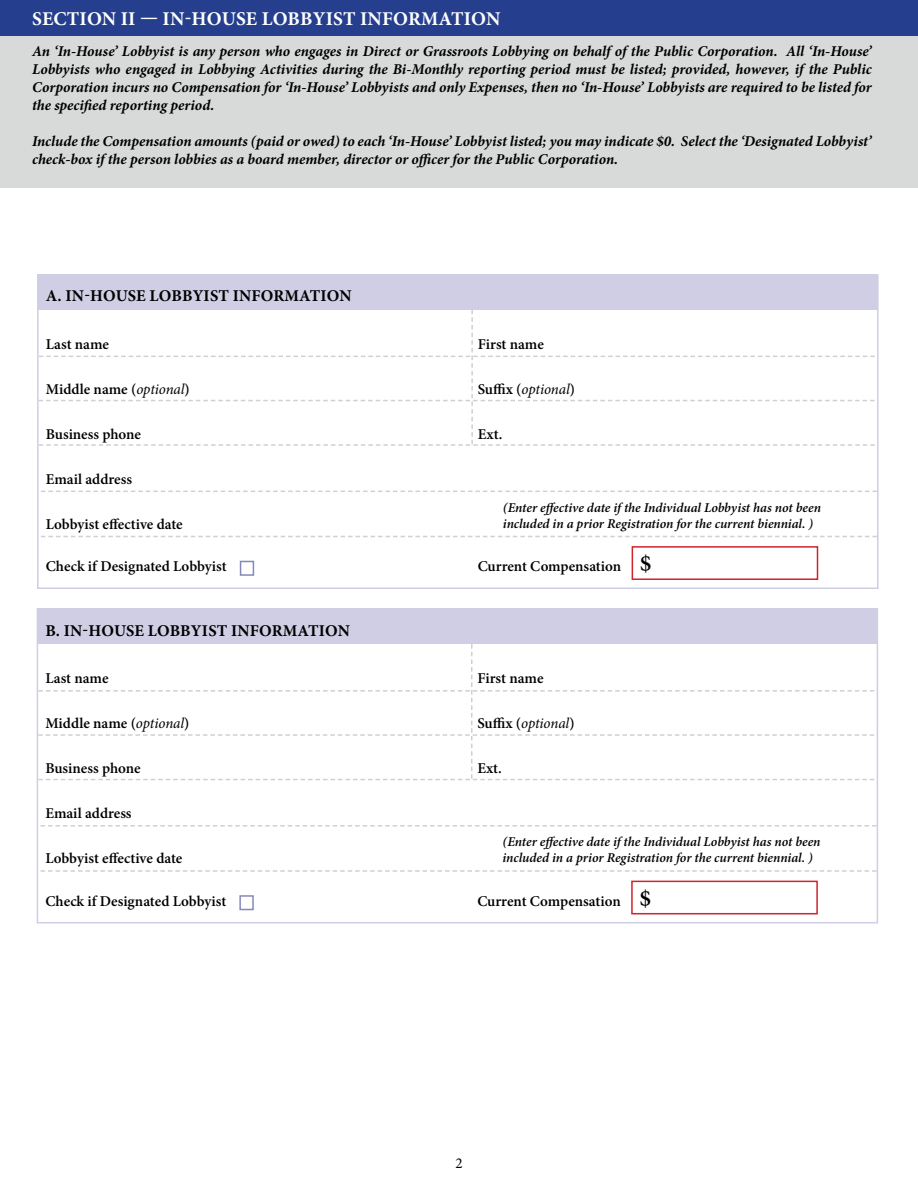
<style>
.page{position:relative;width:918px;height:1188px;background:#fff}
.page>*{position:absolute;margin:0;border:0;box-sizing:border-box;transform-origin:0 0}
.t1{font:700 19.5px "Minion Pro";letter-spacing:.01em;color:#fff}
.t2{font:700 16.5px "Minion Pro";letter-spacing:.01em;color:#000}
.t3{font:italic 700 15px/18px "Minion Pro";letter-spacing:-.005em;color:#000;text-align:justify}
.t4{font:600 15px "Minion Pro";color:#000}
.t5{font:15px "Minion Pro";color:#000}
.t6{font:italic 600 13.5px/16.2px "Minion Pro";letter-spacing:-.005em;color:#000}
.s1{font-weight:400;font-style:italic}
.s2{font-size:24px}
</style>
<div class="page">
<div style="left:1px;top:34px;width:917px;height:154px;background:#d8d9d9"></div>
<div style="left:0;top:0;width:918px;height:35px;background:#253f8e"></div>
<div style="left:37px;top:274px;width:841px;height:36px;background:#cfcee4"></div>
<div style="left:37px;top:609px;width:840px;height:35px;background:#cfcee4"></div>
<svg style="left:41px;top:491px;width:836px;height:1px"></svg>
<svg style="left:41px;top:825px;width:836px;height:2px"></svg>
<svg style="left:41px;top:536px;width:836px;height:1px"></svg>
<svg style="left:41px;top:870px;width:836px;height:2px"></svg>
<div style="left:240px;top:561px;width:14px;height:15px;border:2px solid #8688ba"></div>
<div style="left:239px;top:895px;width:15px;height:15px;border:2px solid #8688ba"></div>
<svg style="left:39px;top:310px;width:836px;height:136px"></svg>
<svg style="left:38px;top:644px;width:836px;height:136px"></svg>
<div style="left:632px;top:546px;width:186px;height:34px;border:2px solid #d1232a"></div>
<div style="left:631px;top:881px;width:187px;height:33px;border:2px solid #d1232a"></div>
<p class="t1" style="left:32px;top:5px;width:470px">SECTION II — IN-HOUSE LOBBYIST INFORMATION</p>
<p class="t3" style="left:32px;top:42px;width:841px">An ‘In-House’ Lobbyist is any person who engages in Direct or Grassroots Lobbying on behalf of the Public Corporation. All ‘In-House’ Lobbyists who engaged in Lobbying Activities during the Bi-Monthly reporting period must be listed; provided, however, if the Public Corporation incurs no Compensation for ‘In-House’ Lobbyists and only Expenses, then no ‘In-House’ Lobbyists are required to be listed for the specified reporting period.</p>
<p class="t3" style="left:32px;top:132px;width:841px">Include the Compensation amounts (paid or owed) to each ‘In-House’ Lobbyist listed; you may indicate $0. Select the ‘Designated Lobbyist’ check-box if the person lobbies as a board member, director or officer for the Public Corporation.</p>
<p class="t2" style="left:46px;top:285px;width:307px">A. IN-HOUSE LOBBYIST INFORMATION</p>
<p class="t4" style="left:46px;top:333px;width:65px">Last name</p>
<p class="t4" style="left:478px;top:333px;width:68px">First name</p>
<p class="t4" style="left:46px;top:378px;width:146px">Middle name (<span class="s1">optional</span>)</p>
<p class="t4" style="left:478px;top:378px;width:99px">Suffix (<span class="s1">optional</span>)</p>
<p class="t4" style="left:46px;top:423px;width:97px">Business phone</p>
<p class="t4" style="left:478px;top:423px;width:26px">Ext.</p>
<p class="t4" style="left:46px;top:468px;width:88px">Email address</p>
<p class="t4" style="left:46px;top:513px;width:139px">Lobbyist effective date</p>
<p class="t4" style="left:46px;top:556px;width:182px">Check if Designated Lobbyist</p>
<p class="t4" style="left:478px;top:556px;width:175px">Current Compensation <span class="s2">$</span></p>
<p class="t6" style="left:503px;top:499px;width:320px">(Enter effective date if the Individual Lobbyist has not been included in a prior Registration for the current biennial. )</p>
<p class="t2" style="left:45px;top:619px;width:306px">B. IN-HOUSE LOBBYIST INFORMATION</p>
<p class="t4" style="left:45px;top:668px;width:65px">Last name</p>
<p class="t4" style="left:477px;top:668px;width:68px">First name</p>
<p class="t4" style="left:45px;top:713px;width:146px">Middle name (<span class="s1">optional</span>)</p>
<p class="t4" style="left:477px;top:713px;width:99px">Suffix (<span class="s1">optional</span>)</p>
<p class="t4" style="left:45px;top:758px;width:97px">Business phone</p>
<p class="t4" style="left:477px;top:758px;width:26px">Ext.</p>
<p class="t4" style="left:45px;top:803px;width:88px">Email address</p>
<p class="t4" style="left:45px;top:848px;width:139px">Lobbyist effective date</p>
<p class="t4" style="left:45px;top:891px;width:182px">Check if Designated Lobbyist</p>
<p class="t4" style="left:477px;top:891px;width:175px">Current Compensation <span class="s2">$</span></p>
<p class="t6" style="left:503px;top:834px;width:320px">(Enter effective date if the Individual Lobbyist has not been included in a prior Registration for the current biennial. )</p>
<p class="t5" style="left:455px;top:1153px;width:9px">2</p>
</div>
